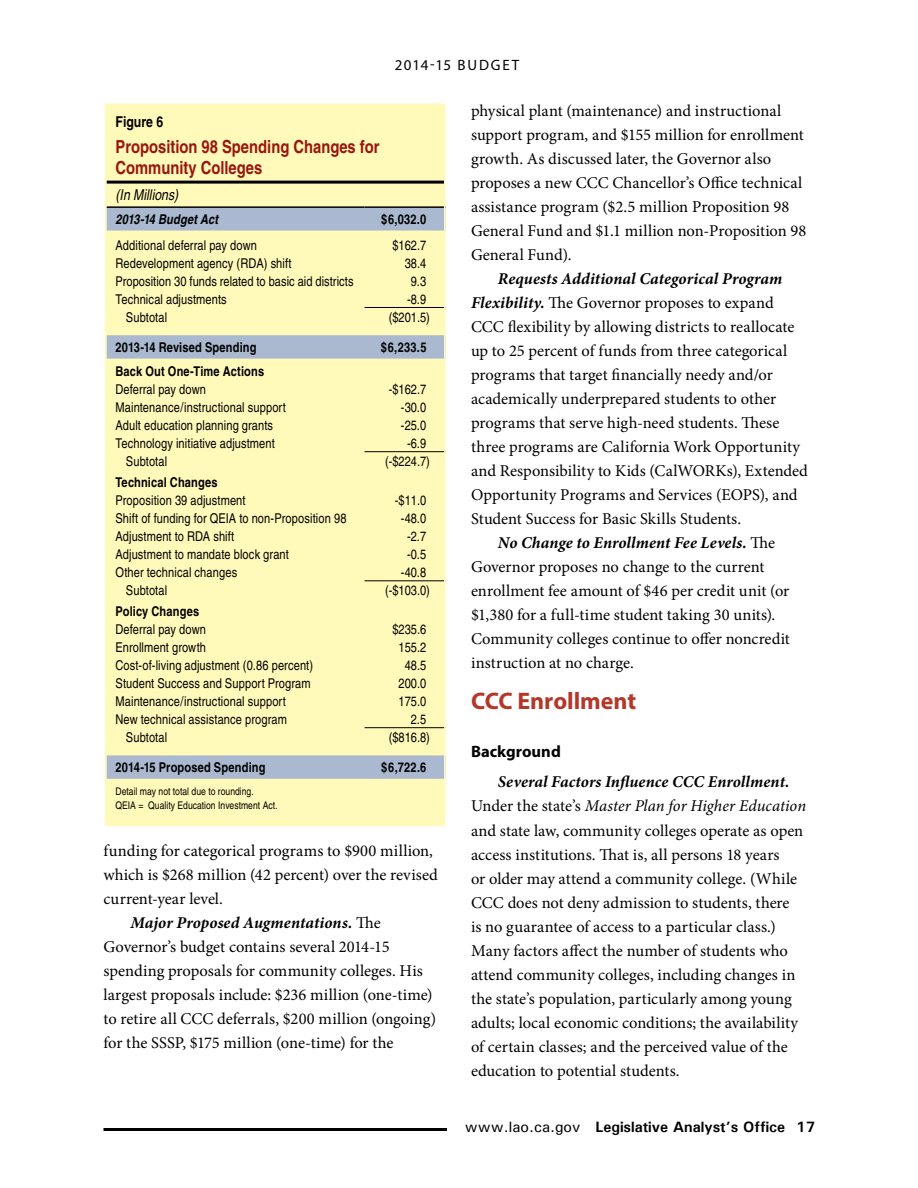
<style>
.page{position:relative;width:918px;height:1188px;background:#fff}
.page>*{position:absolute;margin:0;border:0;box-sizing:border-box;transform-origin:0 0}
.t1{font:700 24px "Myriad Pro";letter-spacing:-.005em;color:#b4372a}
.t2{font:700 condensed 18px/21.6px "Helvetica";color:#99160f}
.t3{font:16.5px/24px "Minion Pro";color:#000}
.t4{font:italic 700 16.5px "Minion Pro";letter-spacing:.005em;color:#000}
.t5{font:700 16.5px "Myriad Pro";letter-spacing:.005em;color:#000}
.t6{font:700 15px "Univers";color:#000}
.t7{font:15px "Myriad Pro";letter-spacing:.12em;color:#000}
.t8{font:italic condensed 15px "Helvetica";color:#000}
.t9{font:700 condensed 15px "Helvetica";color:#000}
.t10{font:condensed 13.5px "Helvetica";letter-spacing:.01em;color:#000}
.t11{font:700 condensed 13.5px "Helvetica";letter-spacing:.01em;color:#000}
.t12{font:italic 700 condensed 13.5px "Helvetica";letter-spacing:.01em;color:#000}
.t13{font:condensed 10.5px/14.7px "Helvetica";color:#000}
.s1{font-weight:400;font-style:normal}
.s2{font-weight:700;font-style:italic}
.s3{font-style:italic}
.s4{font-weight:500}
</style>
<div class="page">
<hr style="left:104px;top:1128px;width:343px;height:3px;background:#000">
<div style="left:106px;top:104px;width:339px;height:721px;background:#fffaba"></div>
<hr style="left:106px;top:181px;width:338px;height:3px;background:#000">
<svg style="left:108px;top:208px;width:335px;height:571px"></svg>
<hr style="left:106px;top:206px;width:258px;height:2px;background:#000">
<hr style="left:364px;top:206px;width:82px;height:2px;background:#000">
<hr style="left:364px;top:307px;width:82px;height:1px;background:#000">
<hr style="left:364px;top:451px;width:82px;height:1px;background:#000">
<hr style="left:364px;top:580px;width:82px;height:1px;background:#000">
<hr style="left:364px;top:727px;width:82px;height:1px;background:#000">
<div style="left:105px;top:104px;width:341px;height:722px;border:2px solid #fffaba"></div>
<p class="t7" style="left:395px;top:55px;width:126px">2014-15 BUDGET</p>
<p class="t9" style="left:115px;top:112px;width:49px">Figure 6</p>
<p class="t2" style="left:115px;top:135px;width:266px">Proposition 98 Spending Changes for<br>Community Colleges</p>
<p class="t8" style="left:115px;top:186px;width:64px">(In Millions)</p>
<p class="t12" style="left:115px;top:211px;width:104px">2013-14 Budget Act</p>
<p class="t11" style="left:381px;top:211px;width:47px">$6,032.0</p>
<p class="t10" style="left:115px;top:237px;width:143px">Additional deferral pay down</p>
<p class="t10" style="left:392px;top:237px;width:35px">$162.7</p>
<p class="t10" style="left:115px;top:255px;width:178px">Redevelopment agency (RDA) shift</p>
<p class="t10" style="left:405px;top:255px;width:23px">38.4</p>
<p class="t10" style="left:115px;top:273px;width:240px">Proposition 30 funds related to basic aid districts</p>
<p class="t10" style="left:411px;top:273px;width:17px">9.3</p>
<p class="t10" style="left:115px;top:291px;width:113px">Technical adjustments</p>
<p class="t10" style="left:407px;top:291px;width:21px">-8.9</p>
<p class="t10" style="left:126px;top:309px;width:43px">Subtotal</p>
<p class="t10" style="left:389px;top:309px;width:43px">($201.5)</p>
<p class="t11" style="left:115px;top:339px;width:142px">2013-14 Revised Spending</p>
<p class="t11" style="left:381px;top:339px;width:47px">$6,233.5</p>
<p class="t11" style="left:115px;top:363px;width:150px">Back Out One-Time Actions</p>
<p class="t10" style="left:115px;top:381px;width:92px">Deferral pay down</p>
<p class="t10" style="left:389px;top:381px;width:39px">-$162.7</p>
<p class="t10" style="left:115px;top:399px;width:172px">Maintenance/instructional support</p>
<p class="t10" style="left:401px;top:399px;width:27px">-30.0</p>
<p class="t10" style="left:115px;top:417px;width:159px">Adult education planning grants</p>
<p class="t10" style="left:401px;top:417px;width:27px">-25.0</p>
<p class="t10" style="left:115px;top:435px;width:161px">Technology initiative adjustment</p>
<p class="t10" style="left:407px;top:435px;width:21px">-6.9</p>
<p class="t10" style="left:126px;top:453px;width:43px">Subtotal</p>
<p class="t10" style="left:385px;top:453px;width:46px">(-$224.7)</p>
<p class="t11" style="left:115px;top:474px;width:104px">Technical Changes</p>
<p class="t10" style="left:115px;top:492px;width:132px">Proposition 39 adjustment</p>
<p class="t10" style="left:395px;top:492px;width:33px">-$11.0</p>
<p class="t10" style="left:115px;top:510px;width:233px">Shift of funding for QEIA to non-Proposition 98</p>
<p class="t10" style="left:401px;top:510px;width:27px">-48.0</p>
<p class="t10" style="left:115px;top:528px;width:120px">Adjustment to RDA shift</p>
<p class="t10" style="left:407px;top:528px;width:21px">-2.7</p>
<p class="t10" style="left:115px;top:546px;width:175px">Adjustment to mandate block grant</p>
<p class="t10" style="left:407px;top:546px;width:21px">-0.5</p>
<p class="t10" style="left:115px;top:564px;width:123px">Other technical changes</p>
<p class="t10" style="left:401px;top:564px;width:27px">-40.8</p>
<p class="t10" style="left:126px;top:582px;width:43px">Subtotal</p>
<p class="t10" style="left:385px;top:582px;width:46px">(-$103.0)</p>
<p class="t11" style="left:115px;top:603px;width:85px">Policy Changes</p>
<p class="t10" style="left:115px;top:621px;width:92px">Deferral pay down</p>
<p class="t10" style="left:392px;top:621px;width:35px">$235.6</p>
<p class="t10" style="left:115px;top:639px;width:92px">Enrollment growth</p>
<p class="t10" style="left:399px;top:639px;width:29px">155.2</p>
<p class="t10" style="left:115px;top:657px;width:199px">Cost-of-living adjustment (0.86 percent)</p>
<p class="t10" style="left:405px;top:657px;width:23px">48.5</p>
<p class="t10" style="left:115px;top:675px;width:197px">Student Success and Support Program</p>
<p class="t10" style="left:399px;top:675px;width:29px">200.0</p>
<p class="t10" style="left:115px;top:693px;width:172px">Maintenance/instructional support</p>
<p class="t10" style="left:399px;top:693px;width:29px">175.0</p>
<p class="t10" style="left:115px;top:711px;width:173px">New technical assistance program</p>
<p class="t10" style="left:411px;top:711px;width:17px">2.5</p>
<p class="t10" style="left:126px;top:729px;width:43px">Subtotal</p>
<p class="t10" style="left:389px;top:729px;width:43px">($816.8)</p>
<p class="t11" style="left:115px;top:759px;width:151px">2014-15 Proposed Spending</p>
<p class="t11" style="left:381px;top:759px;width:47px">$6,722.6</p>
<p class="t13" style="left:115px;top:783px;width:164px">Detail may not total due to rounding.<br>QEIA = Quality Education Investment Act.</p>
<p class="t3" style="left:104px;top:839px;width:331px">funding for categorical programs to $900 million,</p>
<p class="t3" style="left:104px;top:863px;width:336px">which is $268 million (42 percent) over the revised</p>
<p class="t3" style="left:104px;top:887px;width:121px">current-year level.</p>
<p class="t4" style="left:130px;top:911px;width:252px">Major Proposed Augmentations. <span class="s1">The</span></p>
<p class="t3" style="left:104px;top:935px;width:288px">Governor’s budget contains several 2014-15</p>
<p class="t3" style="left:104px;top:959px;width:321px">spending proposals for community colleges. His</p>
<p class="t3" style="left:104px;top:983px;width:331px">largest proposals include: $236 million (one-time)</p>
<p class="t3" style="left:104px;top:1007px;width:334px">to retire all CCC deferrals, $200 million (ongoing)</p>
<p class="t3" style="left:104px;top:1031px;width:292px">for the SSSP, $175 million (one-time) for the</p>
<p class="t3" style="left:471px;top:98px;width:337px">physical plant (maintenance) and instructional support program, and $155 million for enrollment growth. As discussed later, the Governor also proposes a new CCC Chancellor’s Office technical assistance program ($2.5 million Proposition 98<br>General Fund and $1.1 million non-Proposition 98<br>General Fund).</p>
<p class="t4" style="left:498px;top:267px;width:286px">Requests Additional Categorical Program</p>
<p class="t3" style="left:471px;top:290px;width:304px"><span class="s2">Flexibility.</span> The Governor proposes to expand</p>
<p class="t3" style="left:471px;top:314px;width:325px">CCC flexibility by allowing districts to reallocate</p>
<p class="t3" style="left:471px;top:338px;width:318px">up to 25 percent of funds from three categorical</p>
<p class="t3" style="left:471px;top:362px;width:303px">programs that target financially needy and/or</p>
<p class="t3" style="left:471px;top:386px;width:307px">academically underprepared students to other</p>
<p class="t3" style="left:471px;top:410px;width:310px">programs that serve high-need students. These</p>
<p class="t3" style="left:471px;top:434px;width:331px">three programs are California Work Opportunity</p>
<p class="t3" style="left:471px;top:458px;width:339px">and Responsibility to Kids (CalWORKs), Extended</p>
<p class="t3" style="left:471px;top:482px;width:328px">Opportunity Programs and Services (EOPS), and</p>
<p class="t3" style="left:471px;top:506px;width:272px">Student Success for Basic Skills Students.</p>
<p class="t4" style="left:498px;top:531px;width:279px">No Change to Enrollment Fee Levels. <span class="s1">The</span></p>
<p class="t3" style="left:471px;top:555px;width:295px">Governor proposes no change to the current</p>
<p class="t3" style="left:471px;top:579px;width:320px">enrollment fee amount of $46 per credit unit (or</p>
<p class="t3" style="left:471px;top:603px;width:306px">$1,380 for a full-time student taking 30 units).</p>
<p class="t3" style="left:471px;top:627px;width:320px">Community colleges continue to offer noncredit</p>
<p class="t3" style="left:471px;top:651px;width:164px">instruction at no charge.</p>
<h1 class="t1" style="left:471px;top:686px;width:167px">CCC Enrollment</h1>
<p class="t5" style="left:471px;top:741px;width:91px">Background</p>
<p class="t3" style="left:471px;top:770px;width:337px;text-indent:27px"><span class="s2">Several Factors Influence CCC Enrollment.<br></span>Under the state’s <span class="s3">Master Plan for Higher Education </span>and state law, community colleges operate as open access institutions. That is, all persons 18 years<br>or older may attend a community college. (While CCC does not deny admission to students, there<br>is no guarantee of access to a particular class.)<br>Many factors affect the number of students who attend community colleges, including changes in the state’s population, particularly among young adults; local economic conditions; the availability of certain classes; and the perceived value of the education to potential students.</p>
<p class="t6" style="left:465px;top:1118px;width:352px"><span class="s4">www.lao.ca.gov</span> Legislative Analyst’s Office 17</p>
</div>
